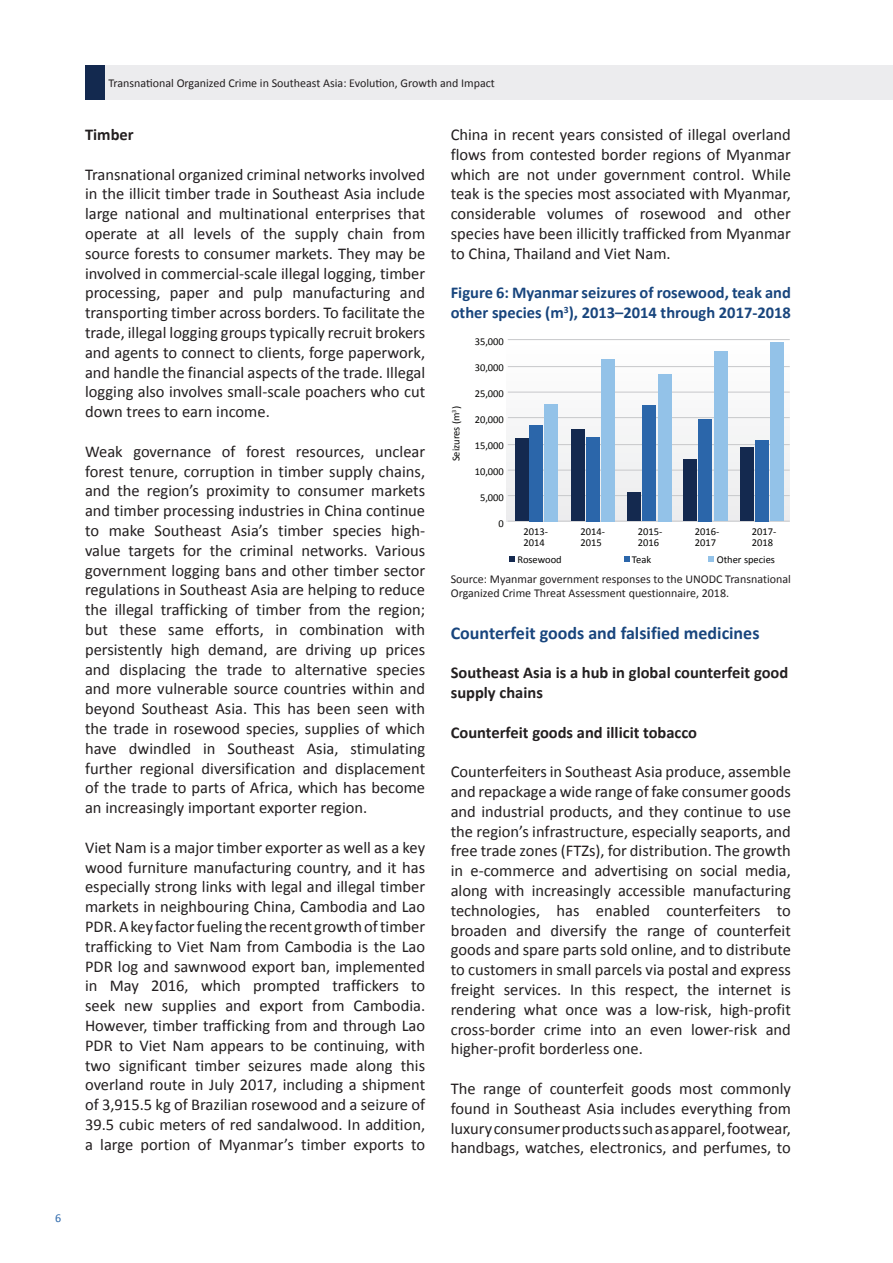
<style>
.page{position:relative;width:893px;height:1263px;background:#fff}
.page>*{position:absolute;margin:0;border:0;box-sizing:border-box;transform-origin:0 0}
.t1{font:700 18px "Calibri";color:#18457d}
.t2{font:16.5px/19.8px "Calibri";color:#231f20;text-align:justify}
.t3{font:700 16.5px/19.8px "Calibri";color:#231f20}
.t4{font:700 16.5px/19.8px "Calibri";color:#18457d}
.t5{font:12px/14.4px "Calibri";color:#231f20}
.t6{font:12px "Calibri";color:#2b67aa}
.t7{font:10.5px/10.9px "Calibri";color:#050504}
</style>
<div class="page">
<div style="left:104px;top:65px;width:789px;height:34px;background:#ececee"></div>
<div style="left:85px;top:65px;width:19px;height:34px;background:#13294f"></div>
<div style="left:506px;top:340px;width:284px;height:181px;background:#f8f8f9"></div>
<hr style="left:508px;top:521px;width:282px;height:1px;background:#c7c8ca">
<hr style="left:508px;top:495px;width:282px;height:1px;background:#c7c8ca">
<hr style="left:508px;top:470px;width:282px;height:1px;background:#c7c8ca">
<hr style="left:508px;top:444px;width:282px;height:1px;background:#c7c8ca">
<hr style="left:508px;top:417px;width:282px;height:1px;background:#c7c8ca">
<hr style="left:508px;top:392px;width:282px;height:1px;background:#c7c8ca">
<hr style="left:508px;top:366px;width:282px;height:1px;background:#c7c8ca">
<hr style="left:508px;top:339px;width:282px;height:1px;background:#c7c8ca">
<div style="left:544px;top:404px;width:14px;height:117px;background:#93c2e8"></div>
<div style="left:601px;top:359px;width:13px;height:162px;background:#93c2e8"></div>
<div style="left:658px;top:374px;width:13px;height:147px;background:#93c2e8"></div>
<div style="left:714px;top:352px;width:13px;height:169px;background:#93c2e8"></div>
<div style="left:770px;top:343px;width:14px;height:178px;background:#93c2e8"></div>
<div style="left:529px;top:425px;width:14px;height:96px;background:#2b66aa"></div>
<div style="left:586px;top:437px;width:13px;height:84px;background:#2b66aa"></div>
<div style="left:642px;top:406px;width:13px;height:115px;background:#2b66aa"></div>
<div style="left:698px;top:419px;width:14px;height:102px;background:#2b66aa"></div>
<div style="left:755px;top:440px;width:14px;height:81px;background:#2b66aa"></div>
<div style="left:515px;top:439px;width:14px;height:82px;background:#14294f"></div>
<div style="left:571px;top:430px;width:13px;height:91px;background:#14294f"></div>
<div style="left:627px;top:493px;width:13px;height:28px;background:#14294f"></div>
<div style="left:683px;top:460px;width:14px;height:61px;background:#14294f"></div>
<div style="left:740px;top:448px;width:14px;height:73px;background:#14294f"></div>
<svg style="left:708px;top:557px;width:6px;height:5px"></svg>
<svg style="left:624px;top:557px;width:6px;height:5px"></svg>
<svg style="left:510px;top:557px;width:5px;height:5px"></svg>
<p class="t6" style="left:55px;top:1211px;width:8px">6</p>
<p class="t5" style="left:108px;top:76px;width:388px">Transnational Organized Crime in Southeast Asia: Evolution, Growth and Impact</p>
<p class="t3" style="left:85px;top:125px;width:50px">Timber</p>
<p class="t2" style="left:85px;top:164px;width:342px">Transnational organized criminal networks involved in the illicit timber trade in Southeast Asia include large national and multinational enterprises that operate at all levels of the supply chain from source forests to consumer markets. They may be involved in commercial-scale illegal logging, timber processing, paper and pulp manufacturing and transporting timber across borders. To facilitate the trade, illegal logging groups typically recruit brokers and agents to connect to clients, forge paperwork, and handle the financial aspects of the trade. Illegal logging also involves small-scale poachers who cut down trees to earn income.</p>
<p class="t2" style="left:85px;top:441px;width:342px">Weak governance of forest resources, unclear forest tenure, corruption in timber supply chains, and the region’s proximity to consumer markets and timber processing industries in China continue to make Southeast Asia’s timber species high&shy;value targets for the criminal networks. Various government logging bans and other timber sector regulations in Southeast Asia are helping to reduce the illegal trafficking of timber from the region; but these same efforts, in combination with persistently high demand, are driving up prices and displacing the trade to alternative species and more vulnerable source countries within and beyond Southeast Asia. This has been seen with the trade in rosewood species, supplies of which have dwindled in Southeast Asia, stimulating further regional diversification and displacement of the trade to parts of Africa, which has become an increasingly important exporter region.</p>
<p class="t2" style="left:85px;top:837px;width:342px">Viet Nam is a major timber exporter as well as a key wood furniture manufacturing country, and it has especially strong links with legal and illegal timber markets in neighbouring China, Cambodia and Lao PDR. A key factor fueling the recent growth of timber trafficking to Viet Nam from Cambodia is the Lao PDR log and sawnwood export ban, implemented in May 2016, which prompted traffickers to seek new supplies and export from Cambodia.<br>However, timber trafficking from and through Lao PDR to Viet Nam appears to be continuing, with two significant timber seizures made along this overland route in July 2017, including a shipment of 3,915.5 kg of Brazilian rosewood and a seizure of 39.5 cubic meters of red sandalwood. In addition, a large portion of Myanmar’s timber exports to</p>
<p class="t2" style="left:451px;top:125px;width:342px">China in recent years consisted of illegal overland flows from contested border regions of Myanmar which are not under government control. While teak is the species most associated with Myanmar, considerable volumes of rosewood and other species have been illicitly trafficked from Myanmar to China, Thailand and Viet Nam.</p>
<p class="t4" style="left:451px;top:283px;width:342px">Figure 6: Myanmar seizures of rosewood, teak and other species (m<sup>3</sup>), 2013–2014 through 2017-2018</p>
<p class="t7" style="left:475px;top:336px;width:31px">35,000</p>
<p class="t7" style="left:475px;top:362px;width:31px">30,000</p>
<p class="t7" style="left:451px;top:461px;width:57px;rotate:-90deg">Seizures (m<sup>3</sup>)</p>
<p class="t7" style="left:475px;top:388px;width:31px">25,000</p>
<p class="t7" style="left:475px;top:414px;width:31px">20,000</p>
<p class="t7" style="left:475px;top:440px;width:31px">15,000</p>
<p class="t7" style="left:475px;top:466px;width:31px">10,000</p>
<p class="t7" style="left:480px;top:492px;width:25px">5,000</p>
<p class="t7" style="left:499px;top:518px;width:7px">0</p>
<p class="t7" style="left:524px;top:526px;width:26px">2013-<br>2014</p>
<p class="t7" style="left:581px;top:526px;width:26px">2014-<br>2015</p>
<p class="t7" style="left:638px;top:526px;width:26px">2015-<br>2016</p>
<p class="t7" style="left:695px;top:526px;width:26px">2016-<br>2017</p>
<p class="t7" style="left:752px;top:526px;width:26px">2017-<br>2018</p>
<p class="t7" style="left:517px;top:554px;width:46px">Rosewood</p>
<p class="t7" style="left:632px;top:554px;width:21px">Teak</p>
<p class="t7" style="left:717px;top:554px;width:60px">Other species</p>
<p class="t5" style="left:451px;top:572px;width:342px">Source: Myanmar government responses to the UNODC Transnational<br>Organized Crime Threat Assessment questionnaire, 2018.</p>
<p class="t1" style="left:451px;top:621px;width:310px">Counterfeit goods and falsified medicines</p>
<p class="t3" style="left:451px;top:663px;width:339px">Southeast Asia is a hub in global counterfeit good supply chains</p>
<p class="t3" style="left:451px;top:722px;width:248px">Counterfeit goods and illicit tobacco</p>
<p class="t2" style="left:451px;top:762px;width:342px">Counterfeiters in Southeast Asia produce, assemble and repackage a wide range of fake consumer goods and industrial products, and they continue to use the region’s infrastructure, especially seaports, and free trade zones (FTZs), for distribution. The growth in e-commerce and advertising on social media, along with increasingly accessible manufacturing technologies, has enabled counterfeiters to broaden and diversify the range of counterfeit goods and spare parts sold online, and to distribute to customers in small parcels via postal and express freight services. In this respect, the internet is rendering what once was a low-risk, high-profit cross-border crime into an even lower-risk and higher-profit borderless one.</p>
<p class="t2" style="left:451px;top:1079px;width:342px">The range of counterfeit goods most commonly found in Southeast Asia includes everything from luxury consumer products such as apparel, footwear, handbags, watches, electronics, and perfumes, to</p>
</div>
